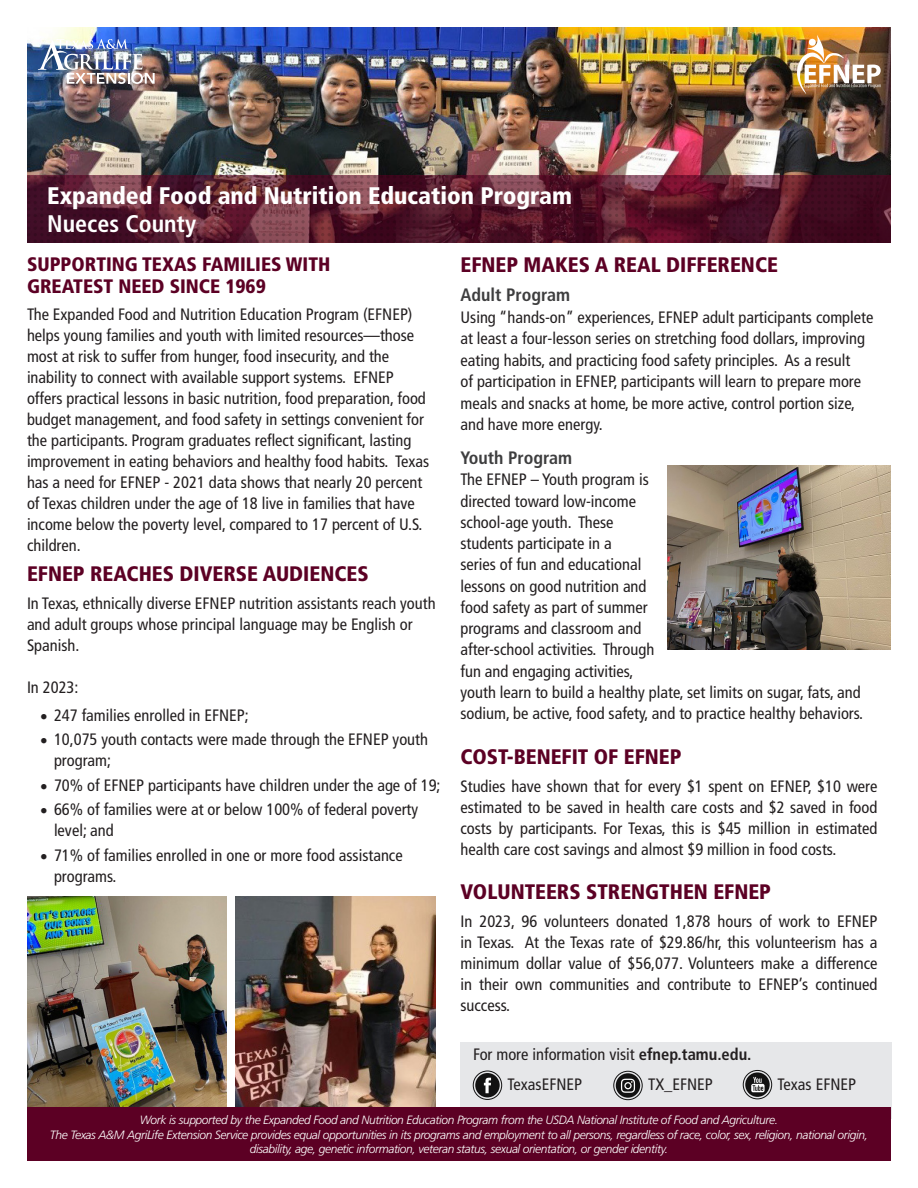
<style>
.page{position:relative;width:918px;height:1188px;background:#fff}
.page>*{position:absolute;margin:0;border:0;box-sizing:border-box;transform-origin:0 0}
.t1{font:900 condensed 24px "Frutiger LT Std";color:#fff}
.t2{font:700 condensed 24px "Frutiger LT Std";color:#fff}
.t3{font:900 condensed 21px "Frutiger LT Std";color:#5c0024}
.t4{font:900 condensed 19.5px "Frutiger LT Std";color:#5c0024}
.t5{font:700 condensed 18px "Frutiger LT Std";color:#3e3e3f}
.t6{font:condensed 16.5px/21px "Frutiger LT Std";color:#231f20}
.t7{font:italic 300 12px/14.4px "Frutiger LT Std";letter-spacing:-.03em;color:#fff;text-align:center}
.s1{font-weight:700}
</style>
<div class="page">
<div style="left:460px;top:1042px;width:432px;height:77px;background:#e6e7e9"></div>
<img style="left:27px;top:27px;width:864px;height:148px">
<svg style="left:27px;top:175px;width:853px;height:68px;background:#581d2f"></svg>
<img style="left:27px;top:896px;width:200px;height:211px">
<div style="left:27px;top:1107px;width:864px;height:54px;background:#5c0024"></div>
<img style="left:797px;top:35px;width:84px;height:59px">
<img style="left:38px;top:39px;width:117px;height:45px">
<img style="left:668px;top:466px;width:223px;height:183px">
<div style="left:473px;top:1071px;width:29px;height:29px;border:1px solid #121212;border-radius:50%"></div>
<div style="left:475px;top:1073px;width:25px;height:24px;background:#121212;border-radius:50%"></div>
<svg style="left:484px;top:1078px;width:7px;height:15px"></svg>
<div style="left:613px;top:1071px;width:30px;height:29px;border:1px solid #121212;border-radius:50%"></div>
<div style="left:616px;top:1073px;width:24px;height:25px;background:#121212;border-radius:50%"></div>
<svg style="left:621px;top:1079px;width:14px;height:14px"></svg>
<div style="left:743px;top:1070px;width:29px;height:29px;border:1px solid #121212;border-radius:50%"></div>
<svg style="left:745px;top:1072px;width:25px;height:25px"></svg>
<svg style="left:751px;top:1077px;width:14px;height:15px"></svg>
<img style="left:235px;top:896px;width:200px;height:211px">
<p class="t1" style="left:47px;top:181px;width:526px">Expanded Food and Nutrition Education Program</p>
<p class="t2" style="left:47px;top:210px;width:150px">Nueces County</p>
<p class="t3" style="left:460px;top:252px;width:319px">EFNEP MAKES A REAL DIFFERENCE</p>
<p class="t5" style="left:460px;top:284px;width:111px">Adult Program</p>
<p class="t6" style="left:460px;top:307px;width:414px;line-height:21.5px">Using “hands-on” experiences, EFNEP adult participants complete at least a four-lesson series on stretching food dollars, improving eating habits, and practicing food safety principles. As a result<br>of participation in EFNEP, participants will learn to prepare more meals and snacks at home, be more active, control portion size, and have more energy.</p>
<p class="t5" style="left:460px;top:447px;width:113px">Youth Program</p>
<p class="t6" style="left:460px;top:469px;width:404px">The EFNEP – Youth program is<br>directed toward low-income<br>school-age youth. These<br>students participate in a<br>series of fun and educational<br>lessons on good nutrition and<br>food safety as part of summer<br>programs and classroom and<br>after-school activities. Through<br>fun and engaging activities,<br>youth learn to build a healthy plate, set limits on sugar, fats, and sodium, be active, food safety, and to practice healthy behaviors.</p>
<p class="t3" style="left:460px;top:744px;width:222px">COST-BENEFIT OF EFNEP</p>
<p class="t6" style="left:460px;top:775px;width:419px;text-align:justify">Studies have shown that for every $1 spent on EFNEP, $10 were estimated to be saved in health care costs and $2 saved in food costs by participants. For Texas, this is $45 million in estimated health care cost savings and almost $9 million in food costs.</p>
<p class="t3" style="left:460px;top:879px;width:312px">VOLUNTEERS STRENGTHEN EFNEP</p>
<p class="t6" style="left:460px;top:911px;width:419px;text-align:justify">In 2023, 96 volunteers donated 1,878 hours of work to EFNEP in Texas. At the Texas rate of $29.86/hr, this volunteerism has a minimum dollar value of $56,077. Volunteers make a difference in their own communities and contribute to EFNEP’s continued success.</p>
<p class="t6" style="left:473px;top:1044px;width:280px">For more information visit <span class="s1">efnep.tamu.edu.</span></p>
<p class="t6" style="left:508px;top:1074px;width:76px">TexasEFNEP</p>
<p class="t6" style="left:648px;top:1074px;width:66px">TX_EFNEP</p>
<p class="t6" style="left:778px;top:1074px;width:80px">Texas EFNEP</p>
<p class="t4" style="left:27px;top:253px;width:305px">SUPPORTING TEXAS FAMILIES WITH</p>
<p class="t4" style="left:27px;top:274px;width:240px">GREATEST NEED SINCE 1969</p>
<p class="t6" style="left:27px;top:304px;width:404px">The Expanded Food and Nutrition Education Program (EFNEP) helps young families and youth with limited resources—those most at risk to suffer from hunger, food insecurity, and the inability to connect with available support systems. EFNEP offers practical lessons in basic nutrition, food preparation, food budget management, and food safety in settings convenient for the participants. Program graduates reflect significant, lasting improvement in eating behaviors and healthy food habits. Texas has a need for EFNEP - 2021 data shows that nearly 20 percent of Texas children under the age of 18 live in families that have income below the poverty level, compared to 17 percent of U.S. children.</p>
<p class="t3" style="left:27px;top:561px;width:343px">EFNEP REACHES DIVERSE AUDIENCES</p>
<p class="t6" style="left:27px;top:593px;width:410px">In Texas, ethnically diverse EFNEP nutrition assistants reach youth and adult groups whose principal language may be English or<br>Spanish.</p>
<p class="t6" style="left:27px;top:677px;width:53px">In 2023:</p>
<p class="t6" style="left:40px;top:705px;width:210px">• 247 families enrolled in EFNEP;</p>
<p class="t6" style="left:54px;top:729px;width:376px;text-indent:-14px">• 10,075 youth contacts were made through the EFNEP youth program;</p>
<p class="t6" style="left:40px;top:775px;width:402px">• 70% of EFNEP participants have children under the age of 19;</p>
<p class="t6" style="left:54px;top:799px;width:366px;text-indent:-14px">• 66% of families were at or below 100% of federal poverty level; and</p>
<p class="t6" style="left:54px;top:845px;width:350px;text-indent:-14px">• 71% of families enrolled in one or more food assistance programs.</p>
<p class="t7" style="left:140px;top:1113px;width:640px">Work is supported by the Expanded Food and Nutrition Education Program from the USDA National Institute of Food and Agriculture.</p>
<p class="t7" style="left:50px;top:1127px;width:820px">The Texas A&amp;M AgriLife Extension Service provides equal opportunities in its programs and employment to all persons, regardless of race, color, sex, religion, national origin, disability, age, genetic information, veteran status, sexual orientation, or gender identity.</p>
</div>
